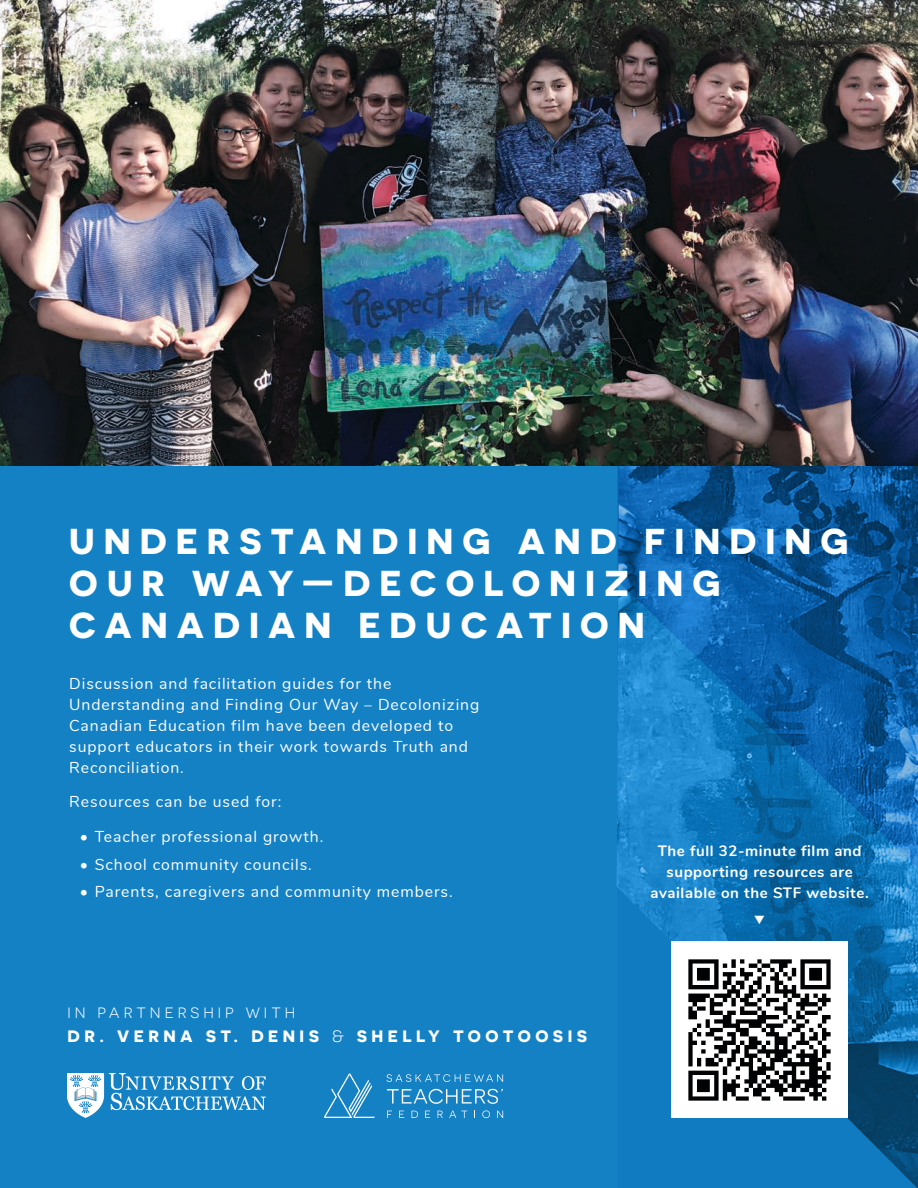
<style>
.page{position:relative;width:918px;height:1188px;background:#fff}
.page>*{position:absolute;margin:0;border:0;box-sizing:border-box;transform-origin:0 0}
.HEADER_1{font:700 36px/42px "Novecentosanswide";letter-spacing:.25em;color:#fff}
.SUBHEAD_1{font:700 16.5px "Novecentosanswide";letter-spacing:.27em;color:#fff}
.BODY{font:15.75px/21px "Nunito";letter-spacing:.06em;color:#fff}
.BODY-2{font:700 15px/21px "Nunito";letter-spacing:.04em;color:#fff;text-align:center}
.SUBHEAD_1-2{font:15px "Novecentosanswide";letter-spacing:.27em;color:#fff}
.s1{font-weight:400}
</style>
<div class="page">
<div style="left:0;top:465px;width:918px;height:723px;background:#1481c5"></div>
<img style="left:617px;top:465px;width:301px;height:723px">
<img style="left:68px;top:1074px;width:197px;height:44px">
<svg style="left:324px;top:1074px;width:51px;height:44px"></svg>
<svg style="left:387px;top:1074px;width:116px;height:8px"></svg>
<svg style="left:387px;top:1111px;width:5px;height:7px"></svg>
<svg style="left:399px;top:1111px;width:5px;height:7px"></svg>
<svg style="left:412px;top:1111px;width:6px;height:7px"></svg>
<svg style="left:425px;top:1111px;width:5px;height:7px"></svg>
<svg style="left:438px;top:1111px;width:5px;height:7px"></svg>
<svg style="left:449px;top:1111px;width:18px;height:7px"></svg>
<svg style="left:482px;top:1110px;width:8px;height:8px"></svg>
<svg style="left:497px;top:1111px;width:6px;height:7px"></svg>
<svg style="left:387px;top:1089px;width:116px;height:15px"></svg>
<svg style="left:618px;top:465px;width:300px;height:440px"></svg>
<div style="left:671px;top:942px;width:177px;height:176px;background:#fff"></div>
<img style="left:688px;top:959px;width:143px;height:142px">
<img style="left:0;top:0;width:918px;height:465px">
<svg style="left:755px;top:915px;width:9px;height:9px"></svg>
<p class="HEADER_1" style="left:69px;top:520px;width:781px">UNDERSTANDING AND FINDING<br>OUR WAY—DECOLONIZING<br>CANADIAN EDUCATION</p>
<p class="BODY" style="left:69px;top:672px;width:412px">Discussion and facilitation guides for the Understanding and Finding Our Way – Decolonizing Canadian Education film have been developed to support educators in their work towards Truth and Reconciliation.</p>
<p class="BODY" style="left:69px;top:790px;width:214px">Resources can be used for:</p>
<p class="BODY" style="left:80px;top:825px;width:245px">• Teacher professional growth.</p>
<p class="BODY" style="left:80px;top:853px;width:234px">• School community councils.</p>
<p class="BODY" style="left:80px;top:880px;width:374px">• Parents, caregivers and community members.</p>
<p class="BODY-2" style="left:650px;top:840px;width:220px">The full 32-minute film and supporting resources are available on the STF website.</p>
<p class="SUBHEAD_1-2" style="left:68px;top:1004px;width:229px">IN PARTNERSHIP WITH</p>
<p class="SUBHEAD_1" style="left:68px;top:1025px;width:521px">DR. VERNA ST. DENIS <span class="s1">&amp;</span> SHELLY TOOTOOSIS</p>
</div>
